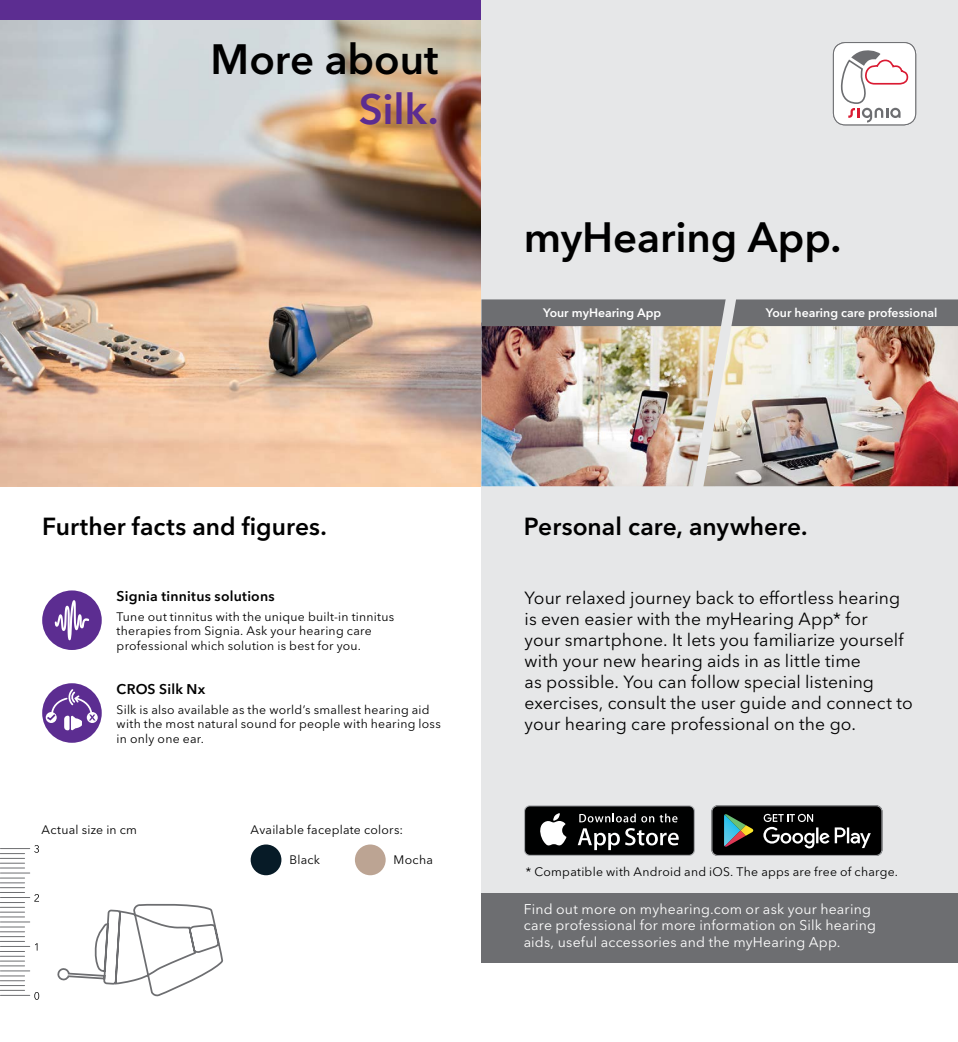
<style>
.page{position:relative;width:958px;height:1042px;background:#fff}
.page>*{position:absolute;margin:0;border:0;box-sizing:border-box;transform-origin:0 0}
.t1{font:600 42px "Avenir Next W1 G";color:#000}
.t2{font:600 42px "Avenir Next W1 G";color:#5c2d91}
.t3{font:600 24.5px "Avenir Next W1 G";color:#000}
.t4{font:17.5px/21px "Avenir Next W1 G";letter-spacing:.005em;color:#000}
.t5{font:14px/16.8px "Avenir Next W1 G";letter-spacing:.015em;color:#fff}
.t6{font:600 14px "Avenir Next W1 G";letter-spacing:.02em;color:#000}
.t7{font:12.25px/14.7px "Avenir Next W1 G";letter-spacing:.02em;color:#000}
.t8{font:600 12.25px "Avenir Next W1 G";color:#fff}
</style>
<div class="page">
<img style="left:0;top:20px;width:481px;height:466px">
<div style="left:0;top:0;width:481px;height:20px;background:#5c2d91"></div>
<svg style="left:34px;top:845px;width:5px;height:8px"></svg>
<svg style="left:34px;top:894px;width:5px;height:7px"></svg>
<hr style="left:0;top:848px;width:30px;height:1px;background:#6d6e71">
<hr style="left:0;top:872px;width:30px;height:1px;background:#6d6e71">
<hr style="left:0;top:897px;width:30px;height:1px;background:#6d6e71">
<hr style="left:0;top:921px;width:30px;height:1px;background:#6d6e71">
<hr style="left:0;top:946px;width:30px;height:1px;background:#6d6e71">
<hr style="left:0;top:970px;width:30px;height:1px;background:#6d6e71">
<hr style="left:0;top:995px;width:30px;height:1px;background:#6d6e71">
<svg style="left:0;top:853px;width:25px;height:15px"></svg>
<svg style="left:0;top:878px;width:25px;height:15px"></svg>
<svg style="left:0;top:902px;width:25px;height:15px"></svg>
<svg style="left:0;top:926px;width:25px;height:16px"></svg>
<svg style="left:0;top:951px;width:25px;height:15px"></svg>
<svg style="left:0;top:975px;width:25px;height:16px"></svg>
<div style="left:42px;top:590px;width:60px;height:60px;background:#5c2d91;border-radius:50%"></div>
<svg style="left:55px;top:600px;width:34px;height:40px"></svg>
<div style="left:42px;top:683px;width:60px;height:60px;background:#5c2d91;border-radius:50%"></div>
<svg style="left:87px;top:712px;width:11px;height:11px"></svg>
<svg style="left:45px;top:687px;width:51px;height:43px"></svg>
<svg style="left:58px;top:903px;width:164px;height:94px"></svg>
<div style="left:251px;top:844px;width:30px;height:31px;background:#071b27;border-radius:50%"></div>
<div style="left:355px;top:844px;width:30px;height:31px;background:#bca493;border-radius:50%"></div>
<div style="left:481px;top:0;width:476px;height:961px;background:#e6e7e8"></div>
<div style="left:481px;top:893px;width:476px;height:69px;background:#6d6e71"></div>
<div style="left:833px;top:43px;width:82px;height:82px;background:#fff;border-radius:12px"></div>
<div style="left:832px;top:42px;width:84px;height:83px;border:1px solid #6d6e71;border-radius:12px"></div>
<svg style="left:840px;top:50px;width:68px;height:72px"></svg>
<img style="left:481px;top:299px;width:476px;height:188px">
<svg style="left:524px;top:805px;width:171px;height:51px"></svg>
<div style="left:525px;top:806px;width:168px;height:49px;background:#000101;border-radius:5px"></div>
<svg style="left:540px;top:813px;width:26px;height:32px"></svg>
<svg style="left:577px;top:828px;width:42px;height:22px"></svg>
<svg style="left:625px;top:828px;width:53px;height:17px"></svg>
<svg style="left:579px;top:813px;width:56px;height:9px"></svg>
<svg style="left:641px;top:813px;width:36px;height:9px"></svg>
<svg style="left:711px;top:805px;width:171px;height:51px;background:#282b2a"></svg>
<h1 class="t1" style="left:211px;top:34px;width:229px">More about</h1>
<h1 class="t2" style="left:359px;top:84px;width:81px">Silk.</h1>
<h2 class="t3" style="left:42px;top:511px;width:286px">Further facts and figures.</h2>
<p class="t6" style="left:117px;top:587px;width:160px">Signia tinnitus solutions</p>
<p class="t7" style="left:117px;top:609px;width:279px">Tune out tinnitus with the unique built-in tinnitus therapies from Signia. Ask your hearing care professional which solution is best for you.</p>
<p class="t6" style="left:117px;top:680px;width:90px">CROS Silk Nx</p>
<p class="t7" style="left:117px;top:702px;width:326px">Silk is also available as the world’s smallest hearing aid with the most natural sound for people with hearing loss in only one ear.</p>
<p class="t7" style="left:42px;top:822px;width:97px">Actual size in cm</p>
<p class="t7" style="left:251px;top:822px;width:154px">Available faceplate colors:</p>
<p class="t7" style="left:289px;top:852px;width:32px">Black</p>
<p class="t7" style="left:393px;top:852px;width:41px">Mocha</p>
<h1 class="t1" style="left:524px;top:212px;width:319px">myHearing App.</h1>
<p class="t8" style="left:543px;top:306px;width:120px">Your myHearing App</p>
<p class="t8" style="left:765px;top:306px;width:173px">Your hearing care professional</p>
<h2 class="t3" style="left:524px;top:511px;width:285px">Personal care, anywhere.</h2>
<p class="t4" style="left:524px;top:587px;width:389px">Your relaxed journey back to effortless hearing is even easier with the myHearing App* for<br>your smartphone. It lets you familiarize yourself with your new hearing aids in as little time<br>as possible. You can follow special listening exercises, consult the user guide and connect to your hearing care professional on the go.</p>
<h3 class="t4" style="left:769px;top:587px;width:7px">f</h3>
<p class="t7" style="left:526px;top:864px;width:374px">* Compatible with Android and iOS. The apps are free of charge.</p>
<p class="t5" style="left:523px;top:900px;width:354px">Find out more on myhearing.com or ask your hearing care professional for more information on Silk hearing aids, useful accessories and the myHearing App.</p>
</div>
